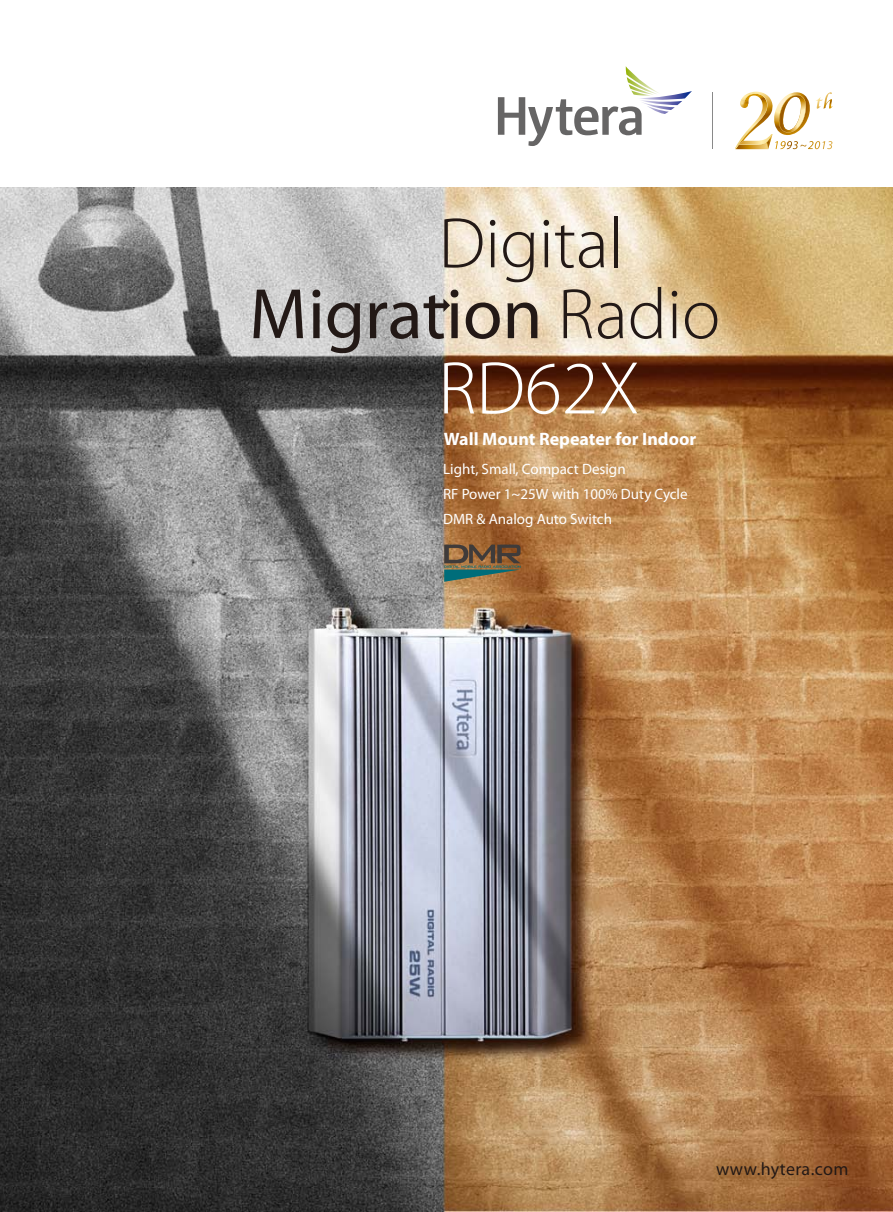
<style>
.page{position:relative;width:893px;height:1212px;background:#fff}
.page>*{position:absolute;margin:0;border:0;box-sizing:border-box;transform-origin:0 0}
.t1{font:300 75.3px "Myriad Pro";color:#fff}
.t2{font:300 72px/70.9px "Myriad Pro";color:#231916}
.t3{font:700 18px "Myriad Pro";color:#fff}
.t4{font:18px "Myriad Pro";letter-spacing:.02em;color:#231916}
.t5{font:15px/25.2px "Myriad Pro";color:#fff}
.s1{font-weight:400}
</style>
<div class="page">
<img style="left:0;top:187px;width:893px;height:1025px">
<svg style="left:443px;top:299px;width:7px;height:13px"></svg>
<svg style="left:444px;top:545px;width:77px;height:37px;background:#6e6247"></svg>
<hr style="left:712px;top:92px;width:1px;height:57px;background:#898989">
<svg style="left:735px;top:92px;width:97px;height:57px"></svg>
<svg style="left:498px;top:66px;width:194px;height:80px"></svg>
<h2 class="t2" style="left:249px;top:214px;width:473px;text-indent:189px">Digital<br><span class="s1">Migration</span> Radio</h2>
<h1 class="t1" style="left:438px;top:357px;width:203px">RD62X</h1>
<p class="t3" style="left:444px;top:431px;width:254px">Wall Mount Repeater for Indoor</p>
<p class="t5" style="left:443px;top:457px;width:246px">Light, Small, Compact Design<br>RF Power 1~25W with 100% Duty Cycle<br>DMR &amp; Analog Auto Switch</p>
<p class="t4" style="left:716px;top:1161px;width:134px">www.hytera.com</p>
</div>
